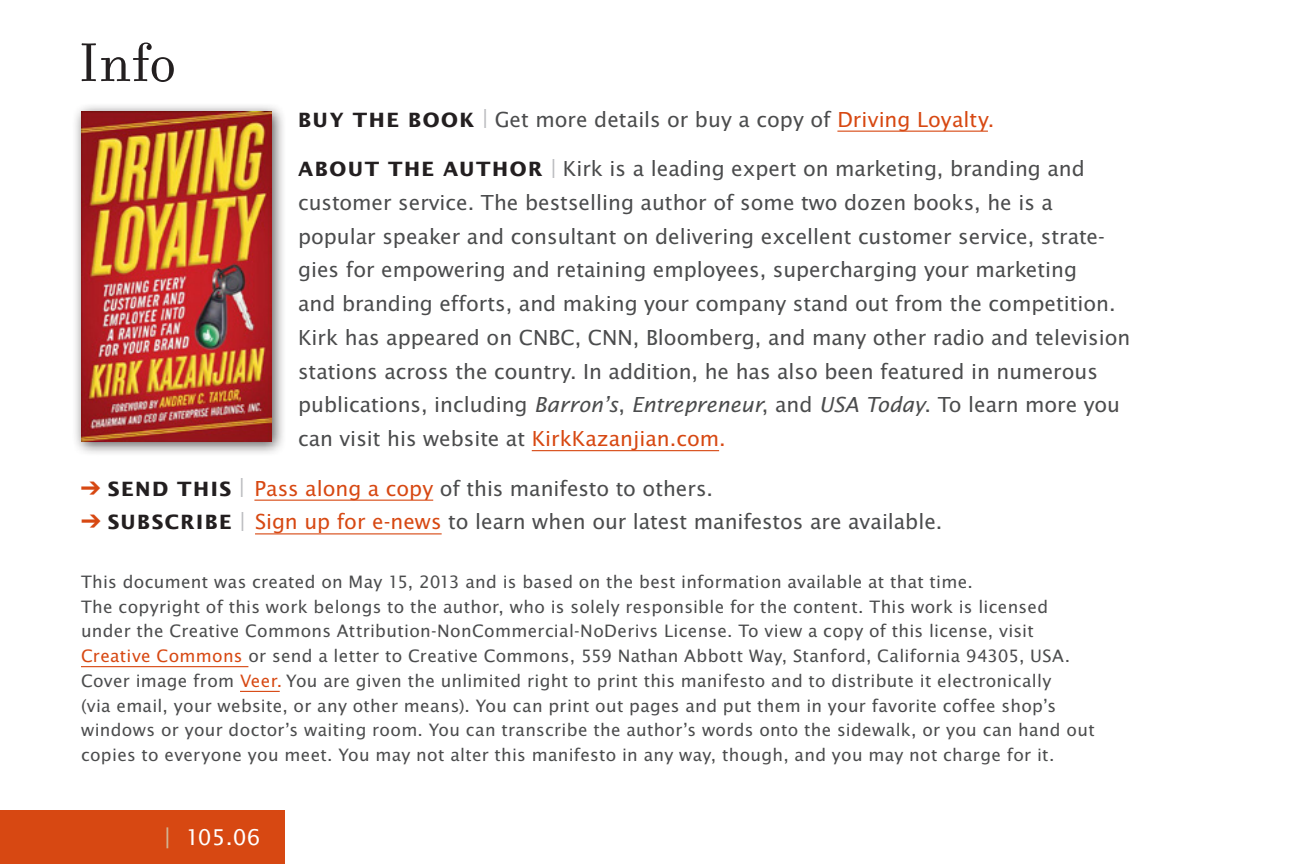
<style>
.page{position:relative;width:1296px;height:864px;background:#fff}
.page>*{position:absolute;margin:0;border:0;box-sizing:border-box;transform-origin:0 0}
.t1{font:58.5px "Filosofia OT";color:#231f20}
.t2{font:23.62px "Lucida Sans EFOP";color:#fff}
.t3{font:22.5px/33.8px "Lucida Sans EFOP";color:#4b4c4d}
.t4{font:700 21.38px "Lucida Sans EFOP";letter-spacing:.07em;color:#231f20}
.t5{font:18.45px/24.8px "Lucida Sans EFOP";letter-spacing:.015em;color:#4b4c4d}
.s1{font-weight:700;font-size:21.38px;color:#231f20}
.s2{color:#bcbdc0}
.s3{color:#d74812}
.s4{font-style:italic}
.s5{font-size:24.75px;color:#d2b696}
</style>
<div class="page">
<div style="left:0;top:810px;width:285px;height:54px;background:#d74812"></div>
<hr style="left:837px;top:131px;width:151px;height:1px;background:#d74812">
<hr style="left:532px;top:450px;width:187px;height:1px;background:#d74812">
<hr style="left:254px;top:500px;width:179px;height:1px;background:#d74812">
<hr style="left:255px;top:533px;width:187px;height:1px;background:#d74812">
<hr style="left:81px;top:666px;width:167px;height:1px;background:#d74812">
<hr style="left:240px;top:691px;width:40px;height:1px;background:#d74812">
<div style="left:72px;top:102px;width:215px;height:355px;background:#231f20;opacity:.75"></div>
<img style="left:81px;top:111px;width:190px;height:330px">
<h1 class="t1" style="left:79px;top:30px;width:99px">Info</h1>
<p class="t3" style="left:298px;top:103px;width:698px"><span class="s1">BUY T HE BOOK</span> <span class="s2">|</span> Get more details or buy a copy of <span class="s3">Driving Loyalty.</span></p>
<p class="t3" style="left:298px;top:153px;width:834px"><span class="s1">ABOUT THE AUTHOR</span> <span class="s2">|</span> Kirk is a leading expert on marketing, branding and customer service. The bestselling author of some two dozen books, he is a popular speaker and consultant on delivering excellent customer service, strate&shy;gies for empowering and retaining employees, supercharging your marketing<br>and branding efforts, and making your company stand out from the competition.<br>Kirk has appeared on CNBC, CNN, Bloomberg, and many other radio and television stations across the country. In addition, he has also been featured in numerous publications, including <span class="s4">Barron’s</span>, <span class="s4">Entrepreneur</span>, and <span class="s4">USA Today</span>. To learn more you can visit his website at <span class="s3">KirkKazanjian.com.</span></p>
<p class="t3" style="left:81px;top:472px;width:634px"><span class="s3">➔</span> <span class="s1">SE ND THIS</span> <span class="s2">|</span> <span class="s3">Pass along a copy</span> of this manifesto to others.</p>
<p class="t4" style="left:81px;top:510px;width:128px"><span class="s3">➔</span> SUBSCRIBE</p>
<p class="t3" style="left:240px;top:506px;width:704px"><span class="s2">|</span> <span class="s3">Sign up for e-news</span> to learn when our latest manifestos are available.</p>
<p class="t5" style="left:81px;top:570px;width:1015px">This document was created on May 15, 2013 and is based on the best information available at that time.<br>The copyright of this work belongs to the author, who is solely responsible for the content. This work is licensed under the Creative Commons Attribution-NonCommercial-NoDerivs License. To view a copy of this license, visit <span class="s3">Creative Commons</span> or send a letter to Creative Commons, 559 Nathan Abbott Way, Stanford, California 94305, USA.<br>Cover image from <span class="s3">Veer.</span> You are given the unlimited right to print this manifesto and to distribute it electronically<br>(via email, your website, or any other means). You can print out pages and put them in your favorite coffee shop’s windows or your doctor’s waiting room. You can transcribe the author’s words onto the sidewalk, or you can hand out copies to everyone you meet. You may not alter this manifesto in any way, though, and you may not charge for it.</p>
<p class="t2" style="left:165px;top:824px;width:98px"><span class="s5">|</span> 105.06</p>
</div>
